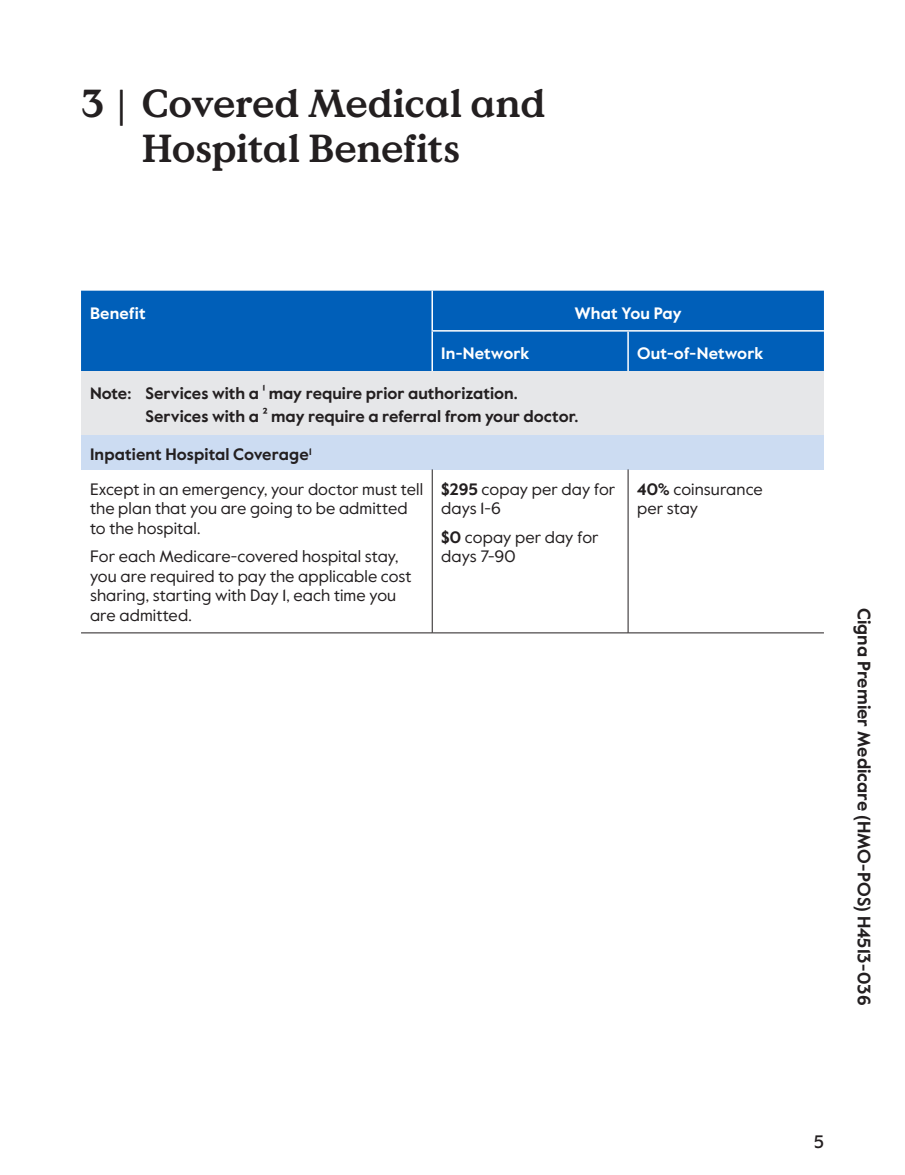
<style>
.page{position:relative;width:905px;height:1175px;background:#fff}
.page>*{position:absolute;margin:0;border:0;box-sizing:border-box;transform-origin:0 0}
.t1{font:700 39px/45px "Value Serif Pro";letter-spacing:-.01em;color:#231f20}
.margin_plan_name{font:700 18px "Value Sans Pro";color:#231f20}
.t2{font:500 18px "Value Sans Pro";color:#231f20}
.table_para{font:16.5px/19.5px "Value Sans Pro";letter-spacing:.005em;color:#231f20}
.table_row_gray{font:700 16.5px "Value Sans Pro";color:#231f20}
.table_col_h1_align_right{font:700 16.5px "Value Sans Pro";letter-spacing:.005em;color:#fff}
.table_row_h1{font:700 16.5px "Value Sans Pro";letter-spacing:.005em;color:#231f20}
.table_col_h1_align_center{font:700 16.5px "Value Sans Pro";color:#fff}
.s1{font-weight:700}
</style>
<div class="page">
<div style="left:81px;top:291px;width:743px;height:80px;background:#005fb9"></div>
<div style="left:81px;top:371px;width:743px;height:64px;background:#e6e7e9"></div>
<div style="left:81px;top:435px;width:743px;height:34px;background:#ccdcf2"></div>
<hr style="left:432px;top:469px;width:1px;height:163px;background:#231f20">
<hr style="left:627px;top:469px;width:1px;height:163px;background:#231f20">
<hr style="left:81px;top:632px;width:351px;height:1px;background:#231f20">
<hr style="left:432px;top:632px;width:196px;height:1px;background:#231f20">
<hr style="left:628px;top:632px;width:196px;height:1px;background:#231f20">
<hr style="left:431px;top:291px;width:2px;height:39px;background:#fff">
<hr style="left:628px;top:330px;width:196px;height:1px;background:#fff">
<hr style="left:431px;top:330px;width:197px;height:1px;background:#fff">
<hr style="left:627px;top:331px;width:1px;height:40px;background:#fff">
<hr style="left:431px;top:331px;width:2px;height:40px;background:#fff">
<p class="t1" style="left:142px;top:82px;width:405px;text-indent:-61px">3 | Covered Medical and<br>Hospital Benefits</p>
<p class="table_col_h1_align_right" style="left:90px;top:303px;width:57px">Benefit</p>
<p class="table_col_h1_align_center" style="left:574px;top:303px;width:109px">What You Pay</p>
<p class="table_col_h1_align_right" style="left:441px;top:343px;width:90px">In-Network</p>
<p class="table_col_h1_align_right" style="left:637px;top:343px;width:128px">Out-of-Network</p>
<p class="table_row_gray" style="left:90px;top:383px;width:429px">Note: Services with a ¹ may require prior authorization.</p>
<p class="table_row_gray" style="left:146px;top:406px;width:434px">Services with a ² may require a referral from your doctor.</p>
<p class="table_row_h1" style="left:90px;top:445px;width:223px">Inpatient Hospital Coverage<sup>1</sup></p>
<p class="table_para" style="left:90px;top:479px;width:334px">Except in an emergency, your doctor must tell the plan that you are going to be admitted to the hospital.</p>
<p class="table_para" style="left:90px;top:547px;width:323px">For each Medicare-covered hospital stay, you are required to pay the applicable cost sharing, starting with Day 1, each time you are admitted.</p>
<p class="table_para" style="left:441px;top:479px;width:176px"><span class="s1">$295</span> copay per day for days 1-6</p>
<p class="table_para" style="left:441px;top:527px;width:159px"><span class="s1">$0</span> copay per day for days 7-90</p>
<p class="table_para" style="left:637px;top:479px;width:127px"><span class="s1">40%</span> coinsurance per stay</p>
<p class="margin_plan_name" style="left:874px;top:608px;width:399px;rotate:90deg">Cigna Premier Medicare (HMO-POS) H4513-036</p>
<p class="t2" style="left:814px;top:1130px;width:11px">5</p>
</div>
